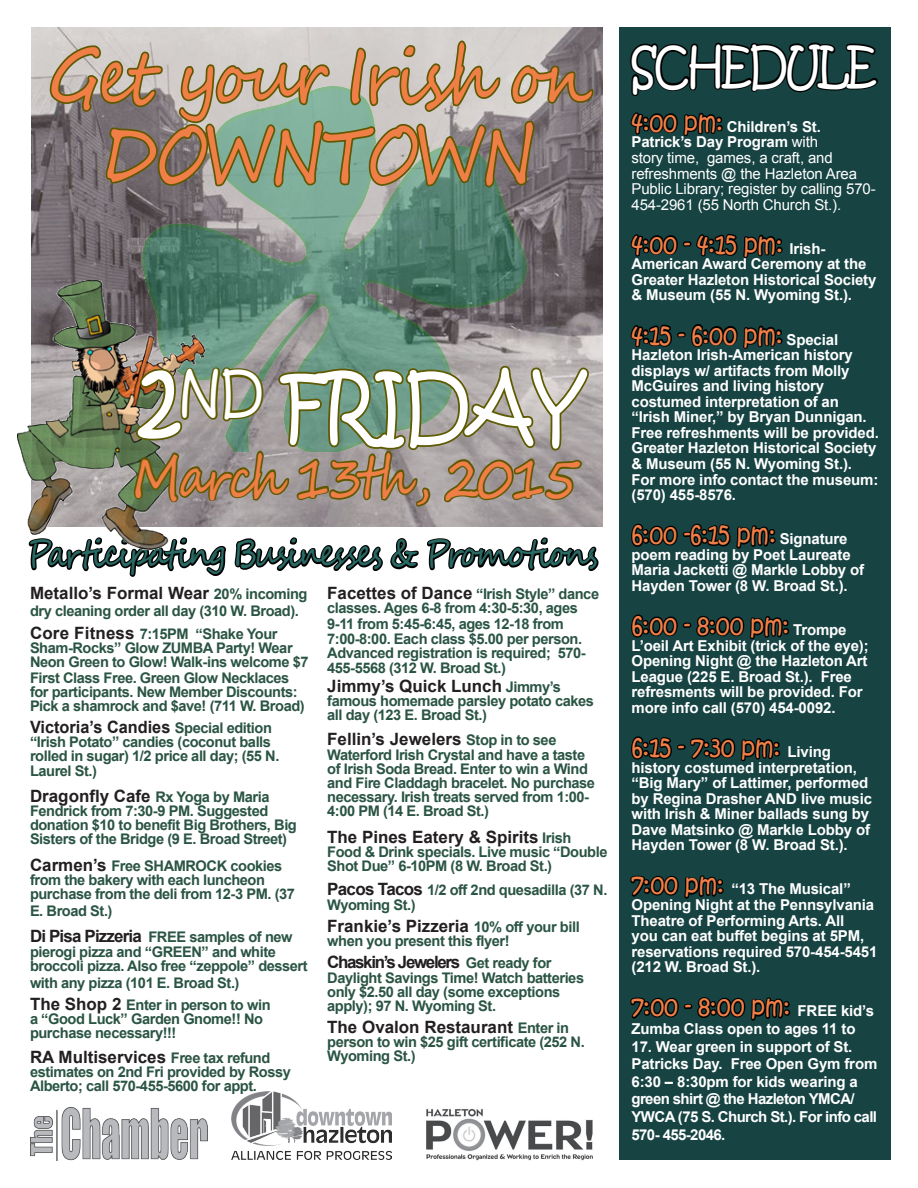
<style>
.page{position:relative;width:918px;height:1188px;background:#fff}
.page>*{position:absolute;margin:0;border:0;box-sizing:border-box;transform-origin:0 0}
.t1{font:84.6px "Kristen ITC";letter-spacing:-.02em;color:#fff;scale:.88 1}
.t2{font:76.5px "Segoe Script";letter-spacing:-.05em;color:#f07f47;scale:.86 1}
.t3{font:74.85px "Segoe Script";letter-spacing:-.05em;color:#f07f47;scale:.86 1}
.t4{font:55.65px "Segoe Script";letter-spacing:-.05em;color:#f07f47;scale:.86 1}
.t5{font:49.65px "Kristen ITC";letter-spacing:-.08em;color:#fff;scale:.88 1}
.t6{font:36.6px "Segoe Script";letter-spacing:-.09em;color:#2a6a64;scale:.86 1}
.t7{font:26.55px "Kristen ITC";letter-spacing:-.01em;color:#f07f47;scale:.88 1}
.t8{font:700 16.95px "Arial";color:#231f20}
.t9{font:700 16.95px "Arial";color:#231f20;scale:.96 1}
.t10{font:700 16.95px "Arial";letter-spacing:-.08em;color:#231f20}
.t11{font:700 15px/15.6px "Arial";letter-spacing:-.01em;color:#fff}
.t12{font:15px/15.6px "Arial";letter-spacing:-.01em;color:#fff}
.t13{font:700 14.7px/14.1px "Arial";letter-spacing:-.03em;color:#2a5443}
.s1{font-size:98.7px}
.s2{font-size:14.7px;color:#2a5443}
.s3{font-size:16.95px;color:#231f20}
.s4{font-family:"Kristen ITC";font-size:26.55px;color:#f07f47}
.s5{font-weight:700}
.s6{font-family:"Arial";font-weight:700;font-size:15px;color:#fff}
.s7{font-family:"Kristen ITC";font-weight:400;font-size:26.55px;color:#f07f47}
</style>
<div class="page">
<img style="left:32px;top:27px;width:571px;height:499px">
<div style="left:620px;top:27px;width:271px;height:1133px;background:#174343"></div>
<img style="left:30px;top:1107px;width:177px;height:54px">
<img style="left:231px;top:1091px;width:160px;height:68px">
<img style="left:426px;top:1109px;width:167px;height:52px">
<svg style="left:630px;top:42px;width:248px;height:94px"></svg>
<svg style="left:630px;top:234px;width:153px;height:24px"></svg>
<svg style="left:630px;top:324px;width:153px;height:25px"></svg>
<svg style="left:631px;top:523px;width:145px;height:26px"></svg>
<svg style="left:631px;top:614px;width:158px;height:26px"></svg>
<svg style="left:631px;top:736px;width:149px;height:26px"></svg>
<svg style="left:630px;top:875px;width:94px;height:24px"></svg>
<svg style="left:630px;top:997px;width:161px;height:24px"></svg>
<img style="left:140px;top:230px;width:390px;height:133px">
<img style="left:17px;top:280px;width:187px;height:189px">
<svg style="left:26px;top:363px;width:575px;height:214px"></svg>
<svg style="left:48px;top:27px;width:548px;height:203px;background:#929685"></svg>
<p class="t3" style="left:48px;top:16px;width:634px">Get your Irish on</p>
<p class="t2" style="left:103px;top:94px;width:505px">DOWNTOWN</p>
<p class="t1" style="left:138px;top:350px;width:508px"><span class="s1">2</span><sup>ND</sup> FRIDAY</p>
<p class="t4" style="left:133px;top:433px;width:519px">March 13th , 2015</p>
<p class="t6" style="left:27px;top:524px;width:665px">Participating Businesses &amp; Promotions</p>
<p class="t8" style="left:30px;top:582px;width:279px">Metallo’s Formal Wear <span class="s2">20% incoming</span></p>
<p class="t13" style="left:30px;top:604px;width:270px">dry cleaning order all day (310 W. Broad).</p>
<p class="t13" style="left:30px;top:627px;width:280px"><span class="s3">Core Fitness</span> 7:15PM “Shake Your<br>Sham-Rocks” Glow ZUMBA Party! Wear<br>Neon Green to Glow! Walk-ins welcome $7</p>
<p class="t13" style="left:30px;top:671px;width:276px">First Class Free. Green Glow Necklaces for participants. New Member Discounts:<br>Pick a shamrock and $ave! (711 W. Broad)</p>
<p class="t9" style="left:30px;top:716px;width:254px">Victoria’s Candies <span class="s2">Special edition</span></p>
<p class="t13" style="left:30px;top:735px;width:251px">“Irish Potato” candies (coconut balls rolled in sugar) 1/2 price all day; (55 N.<br>Laurel St.)</p>
<p class="t8" style="left:30px;top:785px;width:241px">Dragonfly Cafe <span class="s2">Rx Yoga by Maria</span></p>
<p class="t13" style="left:30px;top:804px;width:268px">Fendrick from 7:30-9 PM. Suggested donation $10 to benefit Big Brothers, Big<br>Sisters of the Bridge (9 E. Broad Street)</p>
<p class="t13" style="left:30px;top:859px;width:266px"><span class="s3">Carmen’s</span> Free SHAMROCK cookies from the bakery with each luncheon purchase from the deli from 12-3 PM. (37</p>
<p class="t13" style="left:30px;top:904px;width:84px">E. Broad St.)</p>
<p class="t13" style="left:30px;top:931px;width:279px"><span class="s3">Di Pisa Pizzeria</span> FREE samples of new pierogi pizza and “GREEN” and white broccoli pizza. Also free “zeppole” dessert</p>
<p class="t13" style="left:30px;top:976px;width:211px">with any pizza (101 E. Broad St.)</p>
<p class="t13" style="left:30px;top:998px;width:242px"><span class="s3">The Shop 2</span> Enter in person to win a “Good Luck” Garden Gnome!! No purchase necessary!!!</p>
<p class="t8" style="left:30px;top:1045px;width:242px">RA Multiservices <span class="s2">Free tax refund</span></p>
<p class="t13" style="left:30px;top:1065px;width:262px">estimates on 2nd Fri provided by Rossy<br>Alberto; call 570-455-5600 for appt.</p>
<p class="t13" style="left:327px;top:587px;width:273px"><span class="s3">Facettes of Dance</span> “Irish Style” dance classes. Ages 6-8 from 4:30-5:30, ages</p>
<p class="t13" style="left:327px;top:617px;width:238px">9-11 from 5:45-6:45, ages 12-18 from</p>
<p class="t13" style="left:327px;top:633px;width:260px">7:00-8:00. Each class $5.00 per person.<br>Advanced registration is required; 570-<br>455-5568 (312 W. Broad St.)</p>
<p class="t8" style="left:327px;top:674px;width:235px">Jimmy’s Quick Lunch <span class="s2">Jimmy’s</span></p>
<p class="t13" style="left:327px;top:694px;width:268px">famous homemade parsley potato cakes all day (123 E. Broad St.)</p>
<p class="t8" style="left:327px;top:728px;width:231px">Fellin’s Jewelers <span class="s2">Stop in to see</span></p>
<p class="t13" style="left:327px;top:748px;width:269px">Waterford Irish Crystal and have a taste of Irish Soda Bread. Enter to win a Wind and Fire Claddagh bracelet. No purchase necessary. Irish treats served from 1:00- 4:00 PM (14 E. Broad St.)</p>
<p class="t8" style="left:327px;top:826px;width:246px">The Pines Eatery &amp; Spirits <span class="s2">Irish</span></p>
<p class="t13" style="left:327px;top:846px;width:282px">Food &amp; Drink specials. Live music “Double<br>Shot Due” 6-10PM (8 W. Broad St.)</p>
<p class="t13" style="left:327px;top:884px;width:282px"><span class="s3">Pacos Tacos</span> 1/2 off 2nd quesadilla (37 N.<br>Wyoming St.)</p>
<p class="t8" style="left:327px;top:915px;width:254px">Frankie’s Pizzeria <span class="s2">10% off your bill</span></p>
<p class="t13" style="left:327px;top:935px;width:184px">when you present this flyer!</p>
<p class="t10" style="left:327px;top:951px;width:226px">Chaskin’s Jewelers <span class="s2">Get ready for</span></p>
<p class="t13" style="left:327px;top:971px;width:258px">Daylight Savings Time! Watch batteries only $2.50 all day (some exceptions apply); 97 N. Wyoming St.</p>
<p class="t8" style="left:327px;top:1015px;width:243px">The Ovalon Restaurant <span class="s2">Enter in</span></p>
<p class="t13" style="left:327px;top:1035px;width:259px">person to win $25 gift certificate (252 N.<br>Wyoming St.)</p>
<p class="t5" style="left:630px;top:33px;width:282px">SCHEDULE</p>
<p class="t12" style="left:632px;top:119px;width:246px"><span class="s4">4:00 pm:</span> <span class="s5">Children’s St.<br>Patrick’s Day Program</span> with<br>story time, games, a craft, and refreshments @ the Hazleton Area<br>Public Library; register by calling 570-<br>454-2961 (55 North Church St.).</p>
<p class="t7" style="left:632px;top:226px;width:222px">4:00 - 4:15 pm: <span class="s6">Irish-</span></p>
<p class="t11" style="left:632px;top:257px;width:246px">American Award Ceremony at the<br>Greater Hazleton Historical Society &amp; Museum (55 N. Wyoming St.).</p>
<p class="t7" style="left:632px;top:317px;width:236px">4:15 - 6:00 pm: <span class="s6">Special</span></p>
<p class="t11" style="left:632px;top:347px;width:249px">Hazleton Irish-American history displays w/ artifacts from Molly<br>McGuires and living history costumed interpretation of an “Irish Miner,” by Bryan Dunnigan.<br>Free refreshments will be provided.<br>Greater Hazleton Historical Society &amp; Museum (55 N. Wyoming St.).<br>For more info contact the museum: (570) 455-8576.</p>
<p class="t7" style="left:632px;top:517px;width:247px">6:00 -6:15 pm: <span class="s6">Signature</span></p>
<p class="t11" style="left:632px;top:547px;width:234px">poem reading by Poet Laureate<br>Maria Jacketti @ Markle Lobby of<br>Hayden Tower (8 W. Broad St.).</p>
<p class="t7" style="left:632px;top:608px;width:246px">6:00 - 8:00 pm: <span class="s6">Trompe</span></p>
<p class="t11" style="left:632px;top:638px;width:239px">L’oeil Art Exhibit (trick of the eye); Opening Night @ the Hazleton Art League (225 E. Broad St.). Free refresments will be provided. For more info call (570) 454-0092.</p>
<p class="t7" style="left:632px;top:730px;width:228px">6:15 - 7:30 pm: <span class="s6">Living</span></p>
<p class="t11" style="left:632px;top:760px;width:242px">history costumed interpretation, “Big Mary” of Lattimer, performed by Regina Drasher AND live music with Irish &amp; Miner ballads sung by<br>Dave Matsinko @ Markle Lobby of<br>Hayden Tower (8 W. Broad St.).</p>
<p class="t11" style="left:632px;top:882px;width:247px"><span class="s7">7:00 pm:</span> “13 The Musical”<br>Opening Night at the Pennsylvania<br>Theatre of Performing Arts. All<br>you can eat buffet begins at 5PM, reservations required 570-454-5451 (212 W. Broad St.).</p>
<p class="t7" style="left:632px;top:989px;width:277px">7:00 - 8:00 pm: <span class="s6">FREE kid’s</span></p>
<p class="t11" style="left:632px;top:1021px;width:226px">Zumba Class open to ages 11 to</p>
<p class="t11" style="left:632px;top:1038px;width:247px;line-height:17.7px">17. Wear green in support of St.<br>Patricks Day. Free Open Gym from<br>6:30 – 8:30pm for kids wearing a green shirt @ the Hazleton YMCA/<br>YWCA (75 S. Church St.). For info call<br>570- 455-2046.</p>
</div>
